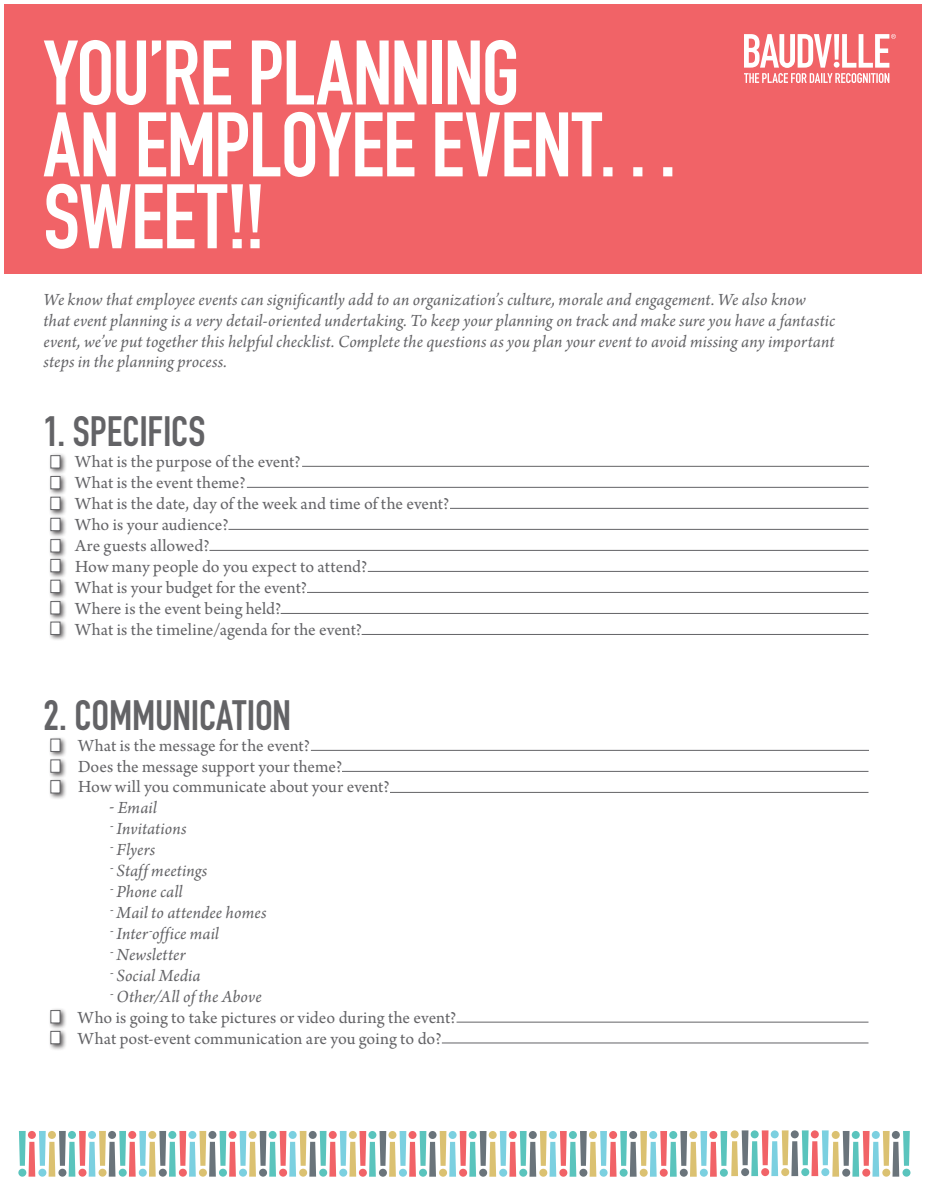
<style>
.page{position:relative;width:927px;height:1197px;background:#fff}
.page>*{position:absolute;margin:0;border:0;box-sizing:border-box;transform-origin:0 0}
.t1{font:89.85px/71.8px "DIN Engschrift Std";letter-spacing:-.015em;color:#fff}
.t2{font:41.85px "DIN Engschrift Std";letter-spacing:-.005em;color:#636366}
.t3{font:italic 18px/21px "Arno Pro";letter-spacing:.005em;color:#636366}
.t4{font:18px/21px "Arno Pro";color:#636366}
</style>
<div class="page">
<div style="left:4px;top:4px;width:918px;height:270px;background:#f16367"></div>
<svg style="left:744px;top:34px;width:152px;height:49px"></svg>
<svg style="left:19px;top:1130px;width:891px;height:47px"></svg>
<div style="left:892px;top:1131px;width:8px;height:8px;background:#6a747b;border-radius:50%"></div>
<div style="left:48px;top:453px;width:19px;height:22px;background:#231f20;opacity:.75"></div>
<div style="left:50px;top:455px;width:10px;height:13px;background:#fff;border:1px solid #636366"></div>
<div style="left:48px;top:736px;width:19px;height:23px;background:#231f20;opacity:.75"></div>
<div style="left:50px;top:739px;width:10px;height:13px;background:#fff;border:1px solid #636366"></div>
<div style="left:48px;top:1008px;width:19px;height:22px;background:#231f20;opacity:.75"></div>
<div style="left:50px;top:1010px;width:10px;height:13px;background:#fff;border:1px solid #636366"></div>
<div style="left:48px;top:473px;width:19px;height:23px;background:#231f20;opacity:.75"></div>
<div style="left:50px;top:476px;width:10px;height:13px;background:#fff;border:1px solid #636366"></div>
<div style="left:48px;top:757px;width:19px;height:23px;background:#231f20;opacity:.75"></div>
<div style="left:50px;top:760px;width:10px;height:13px;background:#fff;border:1px solid #636366"></div>
<div style="left:48px;top:1028px;width:19px;height:23px;background:#231f20;opacity:.75"></div>
<div style="left:50px;top:1031px;width:10px;height:13px;background:#fff;border:1px solid #636366"></div>
<div style="left:48px;top:494px;width:19px;height:23px;background:#231f20;opacity:.75"></div>
<div style="left:50px;top:497px;width:10px;height:13px;background:#fff;border:1px solid #636366"></div>
<div style="left:48px;top:778px;width:19px;height:22px;background:#231f20;opacity:.75"></div>
<div style="left:50px;top:780px;width:10px;height:13px;background:#fff;border:1px solid #636366"></div>
<div style="left:48px;top:515px;width:19px;height:23px;background:#231f20;opacity:.75"></div>
<div style="left:50px;top:518px;width:10px;height:13px;background:#fff;border:1px solid #636366"></div>
<div style="left:48px;top:537px;width:19px;height:22px;background:#231f20;opacity:.75"></div>
<div style="left:50px;top:539px;width:10px;height:13px;background:#fff;border:1px solid #636366"></div>
<div style="left:48px;top:556px;width:19px;height:23px;background:#231f20;opacity:.75"></div>
<div style="left:50px;top:559px;width:10px;height:13px;background:#fff;border:1px solid #636366"></div>
<div style="left:48px;top:577px;width:19px;height:23px;background:#231f20;opacity:.75"></div>
<div style="left:50px;top:580px;width:10px;height:13px;background:#fff;border:1px solid #636366"></div>
<div style="left:48px;top:599px;width:19px;height:22px;background:#231f20;opacity:.75"></div>
<div style="left:50px;top:601px;width:10px;height:13px;background:#fff;border:1px solid #636366"></div>
<div style="left:48px;top:619px;width:19px;height:23px;background:#231f20;opacity:.75"></div>
<div style="left:50px;top:622px;width:10px;height:13px;background:#fff;border:1px solid #636366"></div>
<hr style="left:302px;top:466px;width:567px;height:1px;background:#636366">
<hr style="left:311px;top:750px;width:558px;height:1px;background:#636366">
<hr style="left:247px;top:487px;width:621px;height:1px;background:#636366">
<hr style="left:342px;top:771px;width:526px;height:1px;background:#636366">
<hr style="left:450px;top:508px;width:418px;height:1px;background:#636366">
<hr style="left:390px;top:792px;width:478px;height:1px;background:#636366">
<hr style="left:457px;top:1022px;width:412px;height:1px;background:#636366">
<hr style="left:442px;top:1043px;width:426px;height:1px;background:#636366">
<hr style="left:228px;top:529px;width:641px;height:1px;background:#636366">
<hr style="left:209px;top:550px;width:660px;height:1px;background:#636366">
<hr style="left:368px;top:571px;width:500px;height:1px;background:#636366">
<hr style="left:307px;top:592px;width:561px;height:1px;background:#636366">
<hr style="left:281px;top:613px;width:587px;height:1px;background:#636366">
<hr style="left:362px;top:634px;width:506px;height:1px;background:#636366">
<h1 class="t1" style="left:44px;top:38px;width:641px">YOU’RE PLANNING<br>AN EMPLOYEE EVENT…<br>SWEET!!</h1>
<p class="t3" style="left:44px;top:290px;width:793px">We know that employee events can significantly add to an organization’s culture, morale and engagement. We also know that event planning is a very detail-oriented undertaking. To keep your planning on track and make sure you have a fantastic event, we’ve put together this helpful checklist. Complete the questions as you plan your event to avoid missing any important steps in the planning process.</p>
<h2 class="t2" style="left:44px;top:407px;width:145px">1. SPECIFICS</h2>
<p class="t4" style="left:75px;top:452px;width:376px">What is the purpose of the event?<br>What is the event theme?<br>What is the date, day of the week and time of the event?<br>Who is your audience?<br>Are guests allowed?<br>How many people do you expect to attend?<br>What is your budget for the event?<br>Where is the event being held?<br>What is the timeline/agenda for the event?</p>
<h2 class="t2" style="left:44px;top:690px;width:249px">2. COMMUNICATION</h2>
<p class="t4" style="left:78px;top:736px;width:313px">What is the message for the event?<br>Does the message support your theme?<br>How will you communicate about your event?</p>
<p class="t3" style="left:109px;top:798px;width:49px">- Email</p>
<p class="t3" style="left:109px;top:819px;width:79px">- Invitations</p>
<p class="t3" style="left:109px;top:840px;width:47px">- Flyers</p>
<p class="t3" style="left:109px;top:861px;width:99px">- Staff meetings</p>
<p class="t3" style="left:109px;top:882px;width:75px">- Phone call</p>
<p class="t3" style="left:109px;top:903px;width:158px">- Mail to attendee homes</p>
<p class="t3" style="left:109px;top:924px;width:111px">- Inter-office mail</p>
<p class="t3" style="left:109px;top:945px;width:78px">- Newsletter</p>
<p class="t3" style="left:109px;top:966px;width:93px">- Social Media</p>
<p class="t3" style="left:109px;top:987px;width:154px">- Other/All of the Above</p>
<p class="t4" style="left:78px;top:1008px;width:380px">Who is going to take pictures or video during the event?<br>What post-event communication are you going to do?</p>
</div>
